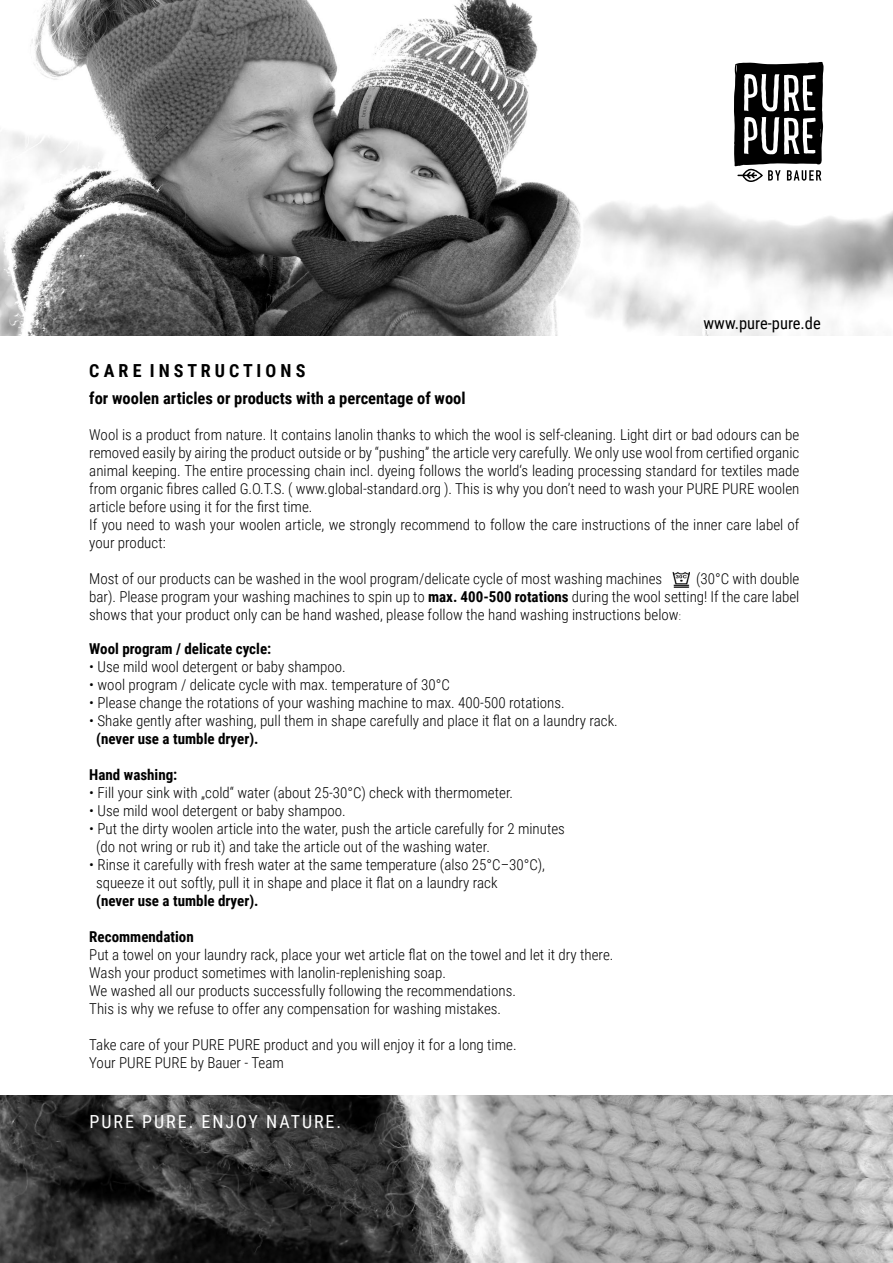
<style>
.page{position:relative;width:893px;height:1263px;background:#fff}
.page>*{position:absolute;margin:0;border:0;box-sizing:border-box;transform-origin:0 0}
.t1{font:18px "Roboto Condensed";letter-spacing:.11em;color:#fff}
.t2{font:700 18px "Roboto Condensed";color:#000}
.t3{font:700 16.5px "Roboto Condensed";color:#000}
.t4{font:16.5px "Roboto Condensed";color:#000}
.t5{font:300 15px/18px "Roboto Condensed";color:#000}
.t6{font:700 15px "Roboto Condensed";color:#000}
.s1{font-weight:700}
.s2{font-size:10.5px}
</style>
<div class="page">
<img style="left:0;top:0;width:893px;height:336px">
<svg style="left:734px;top:62px;width:89px;height:120px"></svg>
<img style="left:672px;top:572px;width:18px;height:15px">
<img style="left:0;top:1095px;width:893px;height:168px">
<p class="t4" style="left:704px;top:312px;width:119px">www.pure-pure.de</p>
<p class="t2" style="left:89px;top:358px;width:218px">C A R E I N S T R U C T I O N S</p>
<p class="t3" style="left:89px;top:386px;width:378px">for woolen articles or products with a percentage of wool</p>
<p class="t5" style="left:89px;top:425px;width:712px">Wool is a product from nature. It contains lanolin thanks to which the wool is self-cleaning. Light dirt or bad odours can be removed easily by airing the product outside or by “pushing” the article very carefully. We only use wool from certified organic animal keeping. The entire processing chain incl. dyeing follows the world‘s leading processing standard for textiles made from organic fibres called G.O.T.S. ( www.global-standard.org ). This is why you don’t need to wash your PURE PURE woolen article before using it for the first time.<br>If you need to wash your woolen article, we strongly recommend to follow the care instructions of the inner care label of your product:</p>
<p class="t5" style="left:89px;top:569px;width:574px">Most of our products can be washed in the wool program/delicate cycle of most washing machines</p>
<p class="t5" style="left:89px;top:569px;width:712px;text-align:justify;text-indent:607px">(30°C with double bar). Please program your washing machines to spin up to <span class="s1">max. 400-500 rotations</span> during the wool setting! If the care label shows that your product only can be hand washed, please follow the hand washing instructions below<span class="s2">:</span></p>
<p class="t6" style="left:89px;top:638px;width:183px">Wool program / delicate cycle:</p>
<p class="t5" style="left:89px;top:657px;width:258px">• Use mild wool detergent or baby shampoo.</p>
<p class="t5" style="left:89px;top:675px;width:362px">• wool program / delicate cycle with max. temperature of 30°C</p>
<p class="t5" style="left:89px;top:693px;width:477px">• Please change the rotations of your washing machine to max. 400-500 rotations.</p>
<p class="t5" style="left:89px;top:711px;width:530px">• Shake gently after washing, pull them in shape carefully and place it flat on a laundry rack.</p>
<p class="t6" style="left:96px;top:728px;width:164px">(never use a tumble dryer).</p>
<p class="t6" style="left:89px;top:764px;width:90px">Hand washing:</p>
<p class="t5" style="left:89px;top:783px;width:425px">• Fill your sink with „cold“ water (about 25-30°C) check with thermometer.</p>
<p class="t5" style="left:89px;top:801px;width:258px">• Use mild wool detergent or baby shampoo.</p>
<p class="t5" style="left:96px;top:819px;width:470px;text-indent:-7px">• Put the dirty woolen article into the water, push the article carefully for 2 minutes (do not wring or rub it) and take the article out of the washing water.</p>
<p class="t5" style="left:96px;top:855px;width:450px;text-indent:-7px">• Rinse it carefully with fresh water at the same temperature (also 25°C–30°C), squeeze it out softly, pull it in shape and place it flat on a laundry rack</p>
<p class="t6" style="left:96px;top:890px;width:164px">(never use a tumble dryer).</p>
<p class="t6" style="left:89px;top:926px;width:106px">Recommendation</p>
<p class="t5" style="left:89px;top:945px;width:526px">Put a towel on your laundry rack, place your wet article flat on the towel and let it dry there.<br>Wash your product sometimes with lanolin-replenishing soap.<br>We washed all our products successfully following the recommendations.<br>This is why we refuse to offer any compensation for washing mistakes.</p>
<p class="t5" style="left:89px;top:1035px;width:429px">Take care of your PURE PURE product and you will enjoy it for a long time.<br>Your PURE PURE by Bauer - Team</p>
<p class="t1" style="left:90px;top:1109px;width:253px">PURE PURE. ENJOY NATURE.</p>
</div>
